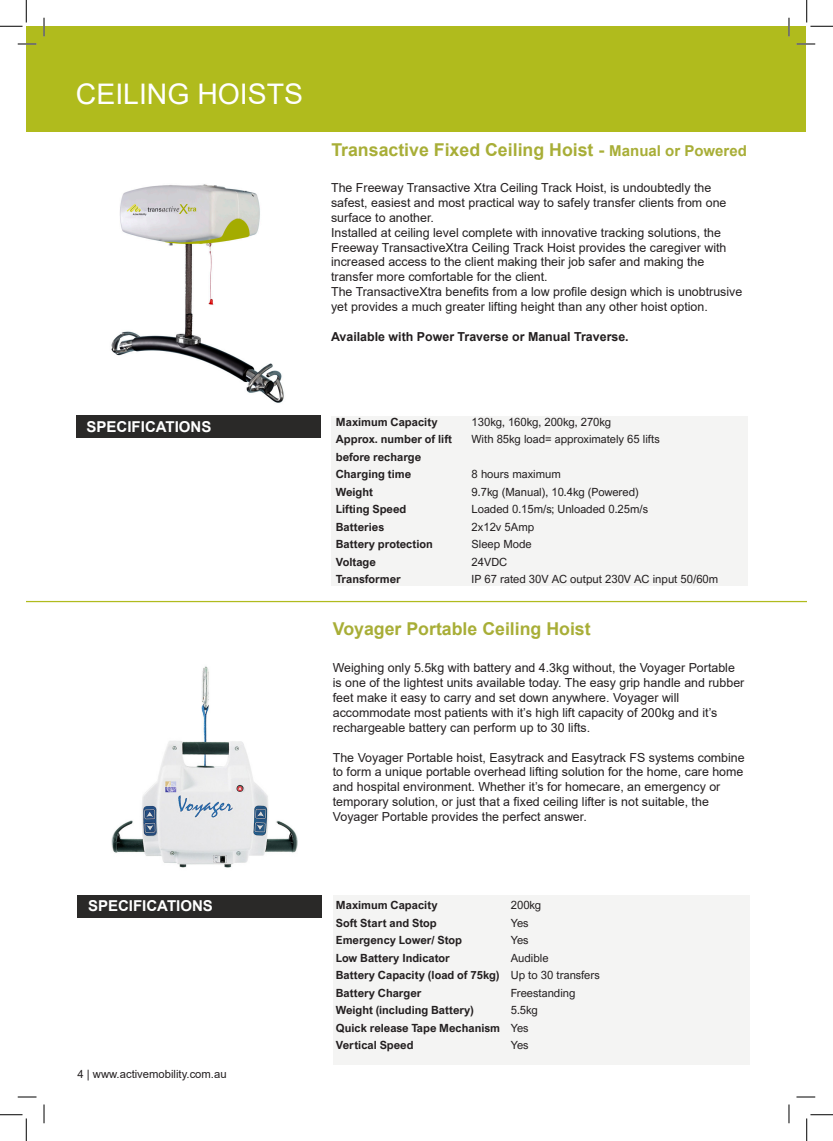
<style>
.page{position:relative;width:833px;height:1141px;background:#fff}
.page>*{position:absolute;margin:0;border:0;box-sizing:border-box;transform-origin:0 0}
.t1{font:28.38px "Arial";color:#fff}
.t2{font:700 17.75px "Arial";color:#a8ae37}
.t3{font:700 15px "Arial";color:#fff}
.t4{font:12.38px/14.9px "Arial";color:#231f20}
.t5{font:700 12.38px "Arial";color:#231f20}
.t6{font:700 11.25px/17.5px "Arial Nova";color:#231f20}
.t7{font:11.25px "Arial Nova";color:#231f20}
.t8{font:11.25px "Arial";color:#231f20}
.s1{font-size:15px}
</style>
<div class="page">
<div style="left:27px;top:27px;width:778px;height:105px;background:#b0bb1d"></div>
<hr style="left:26px;top:601px;width:780px;height:1px;background:#b0bb1d">
<div style="left:331px;top:415px;width:416px;height:170px;background:#f4f4f3"></div>
<div style="left:76px;top:415px;width:244px;height:23px;background:#2a2928"></div>
<div style="left:77px;top:894px;width:245px;height:23px;background:#2a2928"></div>
<div style="left:332px;top:894px;width:417px;height:170px;background:#f4f4f3"></div>
<img style="left:111px;top:184px;width:173px;height:219px">
<img style="left:111px;top:666px;width:187px;height:202px">
<svg style="left:18px;top:43px;width:18px;height:2px"></svg>
<svg style="left:796px;top:43px;width:18px;height:2px"></svg>
<svg style="left:18px;top:1096px;width:18px;height:1px"></svg>
<svg style="left:796px;top:1096px;width:18px;height:1px"></svg>
<svg style="left:43px;top:18px;width:2px;height:18px"></svg>
<svg style="left:43px;top:1104px;width:2px;height:19px"></svg>
<svg style="left:787px;top:18px;width:2px;height:18px"></svg>
<svg style="left:788px;top:1104px;width:1px;height:19px"></svg>
<svg style="left:0;top:0;width:27px;height:27px"></svg>
<svg style="left:0;top:1114px;width:27px;height:26px"></svg>
<svg style="left:806px;top:0;width:26px;height:27px"></svg>
<svg style="left:806px;top:1114px;width:26px;height:26px"></svg>
<p class="t1" style="left:76px;top:74px;width:228px">CEILING HOISTS</p>
<p class="t2" style="left:331px;top:137px;width:417px">Transactive Fixed Ceiling Hoist - <span class="s1">Manual or Powered</span></p>
<p class="t4" style="left:331px;top:180px;width:396px">The Freeway Transactive Xtra Ceiling Track Hoist, is undoubtedly the safest, easiest and most practical way to safely transfer clients from one surface to another.</p>
<p class="t4" style="left:331px;top:225px;width:396px">Installed at ceiling level complete with innovative tracking solutions, the<br>Freeway TransactiveXtra Ceiling Track Hoist provides the caregiver with</p>
<p class="t4" style="left:331px;top:254px;width:374px">increased access to the client making their job safer and making the</p>
<p class="t4" style="left:331px;top:269px;width:218px">transfer more comfortable for the client.</p>
<p class="t4" style="left:331px;top:284px;width:412px">The TransactiveXtra benefits from a low profile design which is unobtrusive yet provides a much greater lifting height than any other hoist option.</p>
<p class="t5" style="left:331px;top:328px;width:299px">Available with Power Traverse or Manual Traverse.</p>
<p class="t3" style="left:86px;top:416px;width:126px">SPECIFICATIONS</p>
<p class="t3" style="left:88px;top:895px;width:126px">SPECIFICATIONS</p>
<p class="t8" style="left:77px;top:1065px;width:151px">4 | www.activemobility.com.au</p>
<p class="t6" style="left:335px;top:413px;width:103px">Maximum Capacity</p>
<p class="t6" style="left:335px;top:430px;width:118px">Approx. number of lift before recharge</p>
<p class="t6" style="left:335px;top:465px;width:77px">Charging time</p>
<p class="t6" style="left:335px;top:483px;width:39px">Weight</p>
<p class="t6" style="left:335px;top:500px;width:72px">Lifting Speed</p>
<p class="t6" style="left:335px;top:518px;width:50px">Batteries</p>
<p class="t6" style="left:335px;top:535px;width:98px">Battery protection</p>
<p class="t6" style="left:335px;top:553px;width:41px">Voltage</p>
<p class="t6" style="left:335px;top:570px;width:67px">Transformer</p>
<p class="t7" style="left:471px;top:415px;width:141px">130kg, 160kg, 200kg, 270kg</p>
<p class="t7" style="left:471px;top:433px;width:189px">With 85kg load= approximately 65 lifts</p>
<p class="t7" style="left:471px;top:468px;width:91px">8 hours maximum</p>
<p class="t7" style="left:471px;top:485px;width:169px">9.7kg (Manual), 10.4kg (Powered)</p>
<p class="t7" style="left:471px;top:503px;width:178px">Loaded 0.15m/s; Unloaded 0.25m/s</p>
<p class="t7" style="left:471px;top:520px;width:64px">2x12v 5Amp</p>
<p class="t7" style="left:471px;top:538px;width:61px">Sleep Mode</p>
<p class="t7" style="left:471px;top:555px;width:37px">24VDC</p>
<p class="t7" style="left:471px;top:573px;width:248px">IP 67 rated 30V AC output 230V AC input 50/60m</p>
<p class="t2" style="left:332px;top:616px;width:259px">Voyager Portable Ceiling Hoist</p>
<p class="t4" style="left:332px;top:660px;width:413px">Weighing only 5.5kg with battery and 4.3kg without, the Voyager Portable is one of the lightest units available today. The easy grip handle and rubber feet make it easy to carry and set down anywhere. Voyager will</p>
<p class="t4" style="left:332px;top:705px;width:386px">accommodate most patients with it’s high lift capacity of 200kg and it’s rechargeable battery can perform up to 30 lifts.</p>
<p class="t4" style="left:332px;top:749px;width:413px;text-align:justify">The Voyager Portable hoist, Easytrack and Easytrack FS systems combine to form a unique portable overhead lifting solution for the home, care home and hospital environment. Whether it’s for homecare, an emergency or</p>
<p class="t4" style="left:332px;top:794px;width:377px">temporary solution, or just that a fixed ceiling lifter is not suitable, the</p>
<p class="t4" style="left:332px;top:809px;width:255px">Voyager Portable provides the perfect answer.</p>
<p class="t6" style="left:335px;top:896px;width:103px">Maximum Capacity</p>
<p class="t6" style="left:335px;top:913px;width:102px">Soft Start and Stop</p>
<p class="t6" style="left:335px;top:931px;width:128px">Emergency Lower/ Stop</p>
<p class="t6" style="left:335px;top:948px;width:115px">Low Battery Indicator</p>
<p class="t6" style="left:335px;top:966px;width:165px">Battery Capacity (load of 75kg)</p>
<p class="t6" style="left:335px;top:983px;width:87px">Battery Charger</p>
<p class="t6" style="left:335px;top:1001px;width:139px">Weight (including Battery)</p>
<p class="t6" style="left:335px;top:1018px;width:166px">Quick release Tape Mechanism</p>
<p class="t6" style="left:335px;top:1036px;width:79px">Vertical Speed</p>
<p class="t7" style="left:510px;top:898px;width:32px">200kg</p>
<p class="t7" style="left:510px;top:916px;width:19px">Yes</p>
<p class="t7" style="left:510px;top:933px;width:19px">Yes</p>
<p class="t7" style="left:510px;top:951px;width:39px">Audible</p>
<p class="t7" style="left:510px;top:968px;width:90px">Up to 30 transfers</p>
<p class="t7" style="left:510px;top:986px;width:66px">Freestanding</p>
<p class="t7" style="left:510px;top:1003px;width:28px">5.5kg</p>
<p class="t7" style="left:510px;top:1021px;width:19px">Yes</p>
<p class="t7" style="left:510px;top:1038px;width:19px">Yes</p>
</div>
